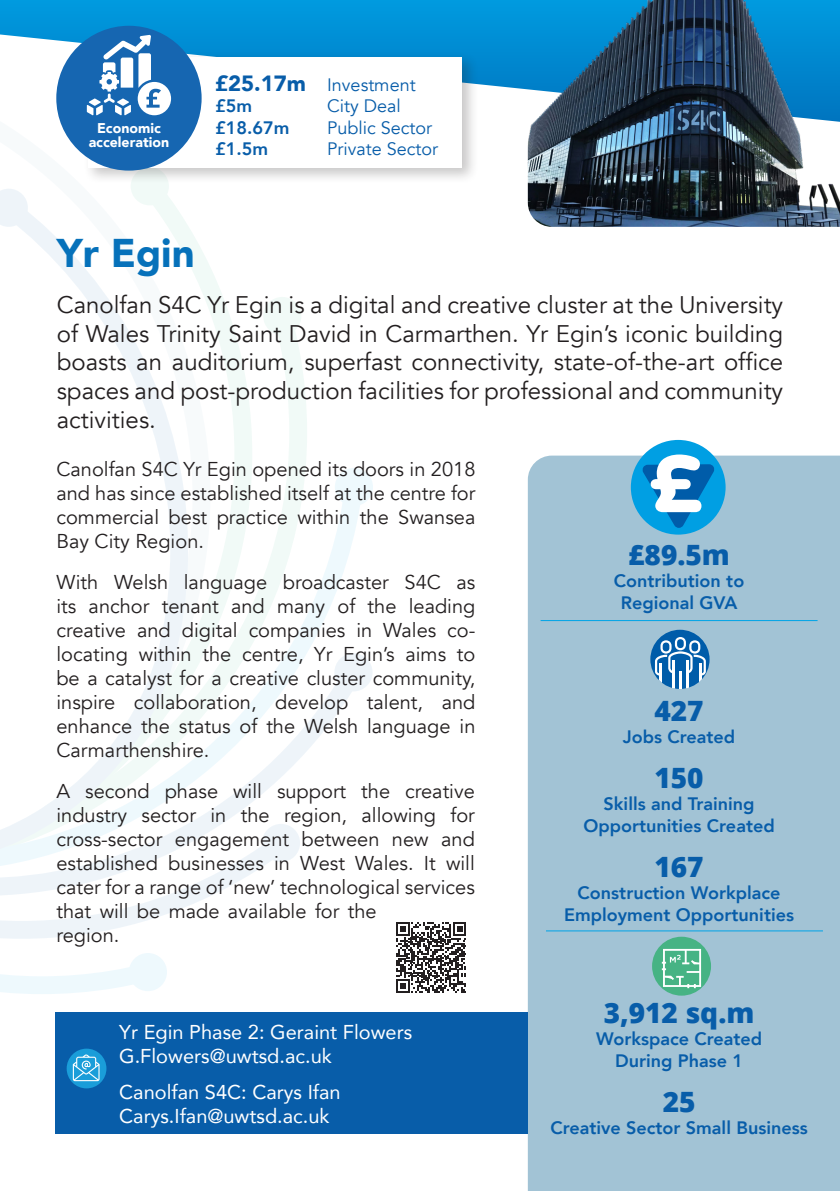
<style>
.page{position:relative;width:840px;height:1191px;background:#fff}
.page>*{position:absolute;margin:0;border:0;box-sizing:border-box;transform-origin:0 0}
.t1{font:900 40px "Avenir";color:#0671ba}
.t2{font:800 28px "Open Sans";color:#085da9}
.t3{font:24px/28.8px "Avenir";color:#231f20;text-align:justify}
.t4{font:20px/24px "Avenir";color:#231f20;text-align:justify}
.t5{font:20px/24px "Avenir";color:#fff}
.t6{font:800 18px/22px "Avenir";color:#085da9;text-align:center}
.t7{font:18px/21.6px "Avenir";color:#085da9}
.t8{font:900 14.2px/14.2px "Avenir";color:#fff;text-align:center}
.s1{font-weight:900;font-size:22px}
.s2{font-weight:800}
</style>
<div class="page">
<svg style="left:131px;top:190px;width:95px;height:116px"></svg>
<div style="left:131px;top:167px;width:38px;height:38px;background:#f1faf7;border-radius:50%"></div>
<svg style="left:208px;top:306px;width:99px;height:171px"></svg>
<div style="left:263px;top:297px;width:38px;height:38px;background:#f1faf7;border-radius:50%"></div>
<svg style="left:188px;top:477px;width:172px;height:185px"></svg>
<div style="left:334px;top:468px;width:39px;height:38px;background:#eef9fd;border-radius:50%"></div>
<svg style="left:188px;top:662px;width:175px;height:105px"></svg>
<div style="left:334px;top:653px;width:38px;height:38px;background:#eef4f9;border-radius:50%"></div>
<svg style="left:158px;top:718px;width:133px;height:199px"></svg>
<div style="left:262px;top:824px;width:38px;height:38px;background:#eef4f9;border-radius:50%"></div>
<svg style="left:0;top:869px;width:158px;height:125px"></svg>
<div style="left:129px;top:953px;width:38px;height:38px;background:#eef9fd;border-radius:50%"></div>
<svg style="left:0;top:198px;width:188px;height:671px"></svg>
<svg style="left:0;top:0;width:527px;height:118px"></svg>
<div style="left:527px;top:455px;width:312px;height:736px;background:#a2c3d5"></div>
<div style="left:55px;top:1012px;width:472px;height:122px;background:#085da9"></div>
<svg style="left:67px;top:1048px;width:39px;height:40px"></svg>
<svg style="left:73px;top:1054px;width:26px;height:27px"></svg>
<div style="left:83px;top:51px;width:395px;height:133px;background:#231f20;opacity:.25"></div>
<div style="left:88px;top:57px;width:374px;height:110px;background:#fff"></div>
<div style="left:56px;top:26px;width:145px;height:145px;background:#1666b1;border-radius:50%"></div>
<svg style="left:87px;top:35px;width:84px;height:80px"></svg>
<svg style="left:396px;top:922px;width:70px;height:70px"></svg>
<img style="left:527px;top:0;width:312px;height:227px">
<div style="left:630px;top:440px;width:95px;height:94px;background:#009fe3;border-radius:50%"></div>
<svg style="left:642px;top:454px;width:72px;height:74px"></svg>
<div style="left:650px;top:630px;width:59px;height:59px;background:#005ca9;border-radius:50%"></div>
<svg style="left:654px;top:637px;width:51px;height:52px"></svg>
<hr style="left:545px;top:930px;width:277px;height:1px;background:#00a4e7">
<hr style="left:540px;top:620px;width:277px;height:1px;background:#00a4e7">
<svg style="left:651px;top:936px;width:59px;height:59px"></svg>
<svg style="left:661px;top:949px;width:39px;height:39px"></svg>
<p class="t8" style="left:89px;top:121px;width:82px">Economic acceleration</p>
<p class="t7" style="left:215px;top:74px;width:202px"><span class="s1">£25.17m</span> Investment <span class="s2">£5m</span></p>
<p class="t7" style="left:327px;top:95px;width:75px">City Deal</p>
<p class="t6" style="left:215px;top:117px;width:76px">£18.67m</p>
<p class="t7" style="left:327px;top:117px;width:106px">Public Sector</p>
<p class="t6" style="left:215px;top:138px;width:54px">£1.5m</p>
<p class="t7" style="left:327px;top:139px;width:112px">Private Sector</p>
<p class="t1" style="left:57px;top:219px;width:139px">Yr Egin</p>
<p class="t3" style="left:57px;top:290px;width:727px">Canolfan S4C Yr Egin is a digital and creative cluster at the University of Wales Trinity Saint David in Carmarthen. Yr Egin’s iconic building boasts an auditorium, superfast connectivity, state-of-the-art office spaces and post-production facilities for professional and community activities.</p>
<p class="t4" style="left:56px;top:457px;width:420px">Canolfan S4C Yr Egin opened its doors in 2018 and has since established itself at the centre for commercial best practice within the Swansea Bay City Region.</p>
<p class="t4" style="left:56px;top:570px;width:420px">With Welsh language broadcaster S4C as its anchor tenant and many of the leading creative and digital companies in Wales co&shy;locating within the centre, Yr Egin’s aims to be a catalyst for a creative cluster community, inspire collaboration, develop talent, and enhance the status of the Welsh language in Carmarthenshire.</p>
<p class="t4" style="left:56px;top:779px;width:420px;text-align:left">A second phase will support the creative industry sector in the region, allowing for cross-sector engagement between new and established businesses in West Wales. It will cater for a range of ‘new’ technological services that will be made available for the<br>region.</p>
<p class="t2" style="left:627px;top:534px;width:103px">£89.5m</p>
<p class="t6" style="left:613px;top:570px;width:132px">Contribution to<br>Regional GVA</p>
<p class="t2" style="left:654px;top:690px;width:51px">427</p>
<p class="t6" style="left:622px;top:726px;width:114px">Jobs Created</p>
<p class="t2" style="left:654px;top:757px;width:51px">150</p>
<p class="t6" style="left:583px;top:793px;width:193px">Skills and Training<br>Opportunities Created</p>
<p class="t2" style="left:654px;top:846px;width:51px">167</p>
<p class="t6" style="left:563px;top:882px;width:231px">Construction Workplace<br>Employment Opportunities</p>
<p class="t5" style="left:119px;top:1019px;width:294px">Yr Egin Phase 2: Geraint Flowers<br>G.Flowers@uwtsd.ac.uk</p>
<p class="t5" style="left:119px;top:1079px;width:223px">Canolfan S4C: Carys Ifan<br>Carys.Ifan@uwtsd.ac.uk</p>
<p class="t2" style="left:603px;top:991px;width:152px">3,912 sq.m</p>
<p class="t6" style="left:595px;top:1027px;width:167px">Workspace Created<br>During Phase 1</p>
<p class="t2" style="left:662px;top:1080px;width:34px">25</p>
<p class="t6" style="left:550px;top:1116px;width:259px">Creative Sector Small Business</p>
</div>
